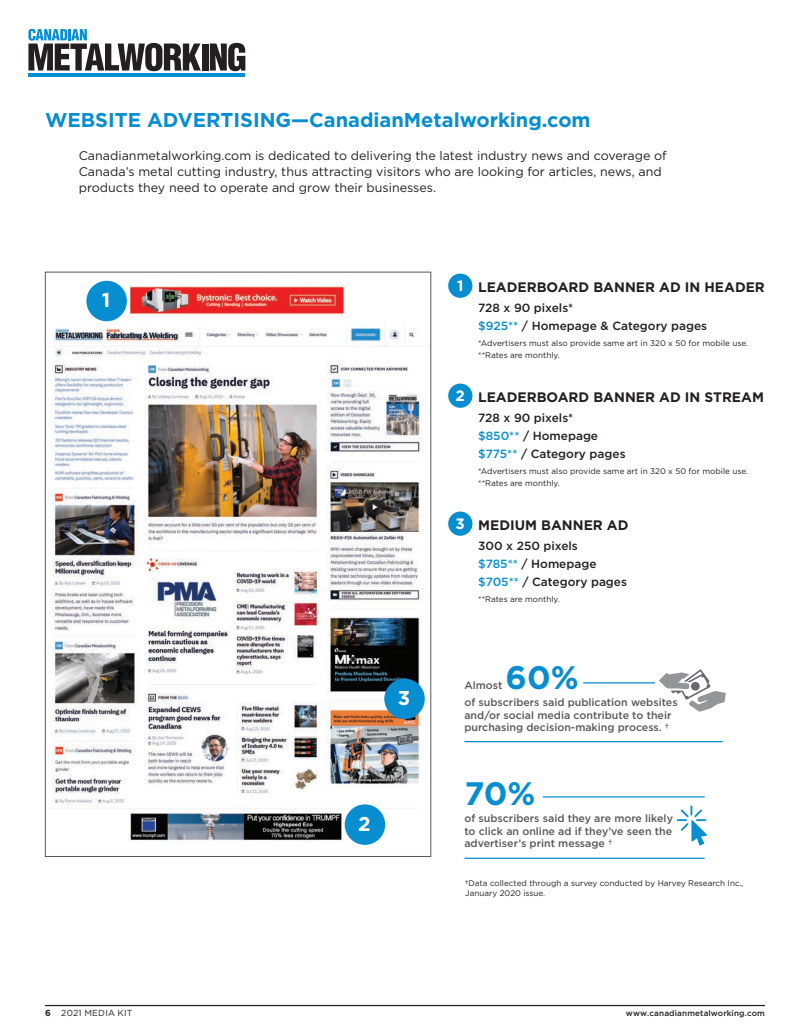
<style>
.page{position:relative;width:810px;height:1035px;background:#fff}
.page>*{position:absolute;margin:0;border:0;box-sizing:border-box;transform-origin:0 0}
.t1{font:700 32.5px "Gotham";color:#068ed0}
.t2{font:700 20px "Gotham";color:#068ed0}
.t3{font:700 20px "Gotham";color:#fff}
.t4{font:700 13.75px "Gotham";color:#231f20}
.t5{font:12.5px/16.2px "Gotham";color:#231f20}
.t6{font:500 11.88px/18px "Gotham";color:#231f20}
.t7{font:500 10.62px/12.8px "Gotham";color:#57585a}
.t8{font:8.75px "Gotham";letter-spacing:.02em;color:#231f20}
.t9{font:8.12px/12.2px "Gotham";color:#231f20}
.t10{font:500 8.12px "Gotham";letter-spacing:.015em;color:#231f20}
.s1{font-size:15px;color:#fff}
.s2{color:#068ed0}
.s3{font-weight:500}
.s4{font-weight:700}
</style>
<div class="page">
<hr style="left:45px;top:1005px;width:720px;height:1px;background:#231f20">
<div style="left:202px;top:44px;width:6px;height:27px;background:#231f20"></div>
<svg style="left:210px;top:43px;width:35px;height:28px"></svg>
<svg style="left:28px;top:29px;width:173px;height:42px"></svg>
<hr style="left:28px;top:74px;width:217px;height:3px;background:#068ed0">
<img style="left:52px;top:280px;width:373px;height:565px">
<div style="left:86px;top:281px;width:41px;height:40px;background:#068ed0;border-radius:50%"></div>
<div style="left:448px;top:274px;width:24px;height:24px;background:#068ed0;border-radius:50%"></div>
<div style="left:448px;top:384px;width:24px;height:24px;background:#068ed0;border-radius:50%"></div>
<div style="left:448px;top:512px;width:24px;height:24px;background:#068ed0;border-radius:50%"></div>
<svg style="left:659px;top:669px;width:67px;height:43px"></svg>
<svg style="left:677px;top:806px;width:30px;height:40px"></svg>
<hr style="left:583px;top:682px;width:72px;height:1px;background:#068ed0">
<hr style="left:543px;top:796px;width:162px;height:2px;background:#068ed0">
<hr style="left:464px;top:741px;width:259px;height:1px;background:#068ed0">
<hr style="left:464px;top:858px;width:241px;height:1px;background:#068ed0">
<div style="left:345px;top:804px;width:40px;height:41px;background:#068ed0;border-radius:50%"></div>
<div style="left:384px;top:679px;width:41px;height:40px;background:#068ed0;border-radius:50%"></div>
<h2 class="t2" style="left:45px;top:109px;width:547px">WEBSITE ADVERTISING—CanadianMetalworking.com</h2>
<p class="t5" style="left:79px;top:147px;width:590px">Canadianmetalworking.com is dedicated to delivering the latest industry news and coverage of<br>Canada’s metal cutting industry, thus attracting visitors who are looking for articles, news, and products they need to operate and grow their businesses.</p>
<h2 class="t3" style="left:102px;top:289px;width:10px">1</h2>
<h2 class="t3" style="left:398px;top:686px;width:14px">3</h2>
<h2 class="t3" style="left:358px;top:812px;width:14px">2</h2>
<h3 class="t4" style="left:457px;top:279px;width:309px"><span class="s1">1</span> LEADERBOARD BANNER AD IN HEADER</h3>
<h3 class="t6" style="left:478px;top:299px;width:231px">728 x 90 pixels*<br><span class="s2">$925**</span> / Homepage &amp; Category pages</h3>
<p class="t9" style="left:478px;top:337px;width:271px">*Advertisers must also provide same art in 320 x 50 for mobile use. **Rates are monthly.</p>
<h3 class="t4" style="left:456px;top:389px;width:310px"><span class="s1">2</span> LEADERBOARD BANNER AD IN STREAM</h3>
<h3 class="t6" style="left:478px;top:409px;width:149px">728 x 90 pixels*<br><span class="s2">$850**</span> / Homepage <span class="s2">$775**</span> / Category pages</h3>
<p class="t9" style="left:478px;top:465px;width:271px">*Advertisers must also provide same art in 320 x 50 for mobile use. **Rates are monthly.</p>
<h3 class="t4" style="left:456px;top:517px;width:174px"><span class="s1">3</span> MEDIUM BANNER AD</h3>
<h3 class="t6" style="left:478px;top:537px;width:150px">300 x 250 pixels<br><span class="s2">$785**</span> / Homepage <span class="s2">$705**</span> / Category pages</h3>
<p class="t9" style="left:478px;top:593px;width:83px">**Rates are monthly.</p>
<h1 class="t1" style="left:506px;top:659px;width:75px">60%</h1>
<h3 class="t7" style="left:464px;top:695px;width:215px">of subscribers said publication websites and/or social media contribute to their purchasing decision-making process. †</h3>
<h3 class="t7" style="left:464px;top:679px;width:40px">Almost</h3>
<h1 class="t1" style="left:464px;top:775px;width:73px">70%</h1>
<h3 class="t7" style="left:464px;top:811px;width:210px;text-align:justify">of subscribers said they are more likely to click an online ad if they’ve seen the advertiser’s print message †</h3>
<p class="t9" style="left:465px;top:878px;width:280px;line-height:10px"><span class="s3">†</span>Data collected through a survey conducted by Harvey Research Inc.,<br>January 2020 issue.</p>
<p class="t8" style="left:45px;top:1008px;width:89px"><span class="s4">6</span> 2021 MEDIA KIT</p>
<p class="t10" style="left:626px;top:1009px;width:141px">www.canadianmetalworking.com</p>
</div>
